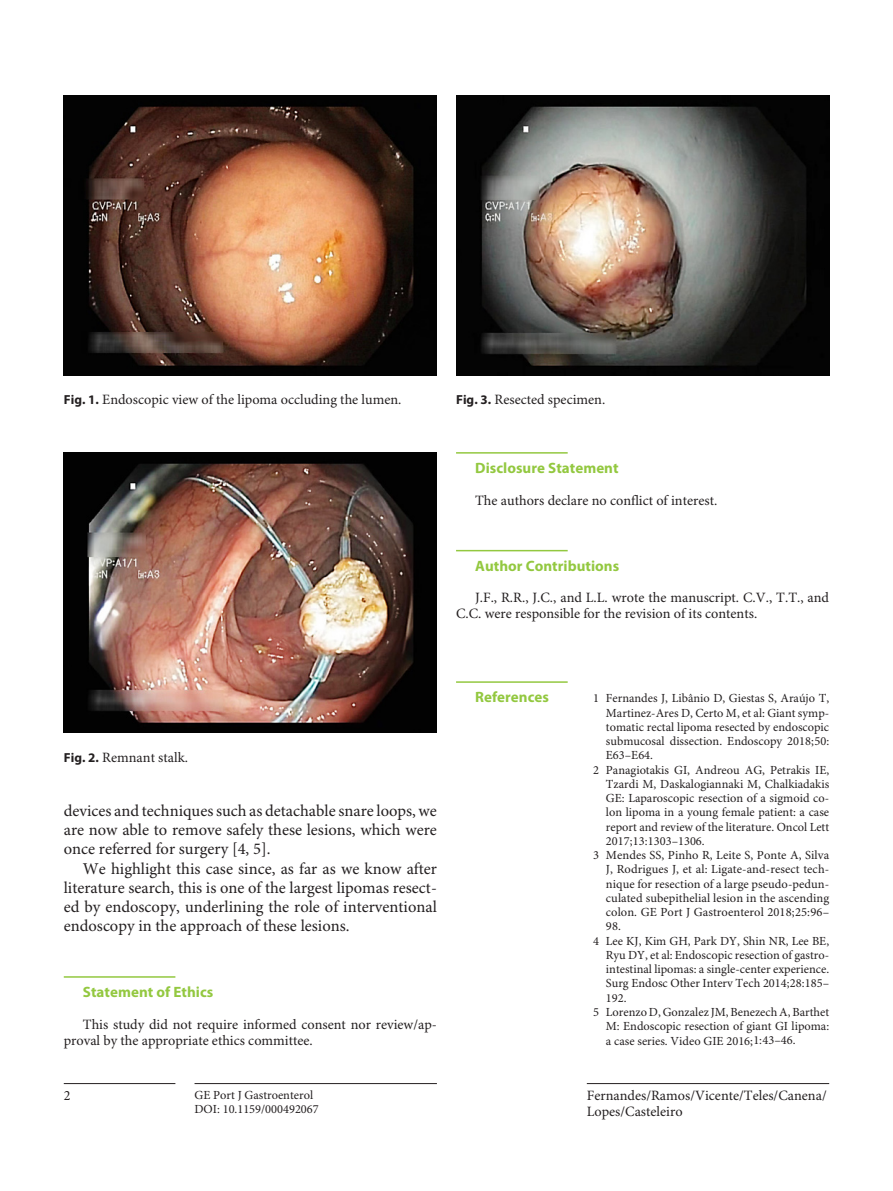
<style>
.page{position:relative;width:893px;height:1191px;background:#fff}
.page>*{position:absolute;margin:0;border:0;box-sizing:border-box;transform-origin:0 0}
.t1{font:16.5px/19px "Minion Pro";color:#231f20;text-align:justify}
.t2{font:700 15px "Myriad Pro";letter-spacing:.005em;color:#93c840}
.t3{font:14.25px/15.9px "Minion Pro";color:#231f20}
.t4{font:12.3px/14px "Minion Pro";color:#231f20}
.s1{font-family:"Myriad Pro";font-weight:700;font-size:13.2px}
</style>
<div class="page">
<hr style="left:64px;top:1083px;width:111px;height:1px;background:#231f20">
<hr style="left:195px;top:1083px;width:242px;height:1px;background:#231f20">
<hr style="left:587px;top:1083px;width:242px;height:1px;background:#231f20">
<hr style="left:64px;top:976px;width:111px;height:1px;background:#93c840">
<hr style="left:456px;top:452px;width:112px;height:1px;background:#93c840">
<hr style="left:456px;top:550px;width:112px;height:1px;background:#93c840">
<img style="left:64px;top:95px;width:373px;height:280px">
<img style="left:64px;top:452px;width:373px;height:280px">
<img style="left:456px;top:95px;width:373px;height:280px">
<hr style="left:456px;top:681px;width:112px;height:2px;background:#93c840">
<p class="t3" style="left:64px;top:392px;width:339px"><span class="s1">Fig. 1.</span> Endoscopic view of the lipoma occluding the lumen.</p>
<p class="t3" style="left:456px;top:392px;width:151px"><span class="s1">Fig. 3.</span> Resected specimen.</p>
<p class="t2" style="left:475px;top:459px;width:145px">Disclosure Statement</p>
<p class="t3" style="left:475px;top:493px;width:244px">The authors declare no conflict of interest.</p>
<p class="t2" style="left:475px;top:557px;width:146px">Author Contributions</p>
<p class="t3" style="left:456px;top:590px;width:375px;text-indent:19px">J.F., R.R., J.C., and L.L. wrote the manuscript. C.V., T.T., and<br>C.C. were responsible for the revision of its contents.</p>
<p class="t3" style="left:64px;top:750px;width:126px"><span class="s1">Fig. 2.</span> Remnant stalk.</p>
<h1 class="t1" style="left:64px;top:802px;width:375px">devices and techniques such as detachable snare loops, we are now able to remove safely these lesions, which were once referred for surgery [4, 5].</h1>
<h1 class="t1" style="left:64px;top:859px;width:375px;text-indent:19px">We highlight this case since, as far as we know after literature search, this is one of the largest lipomas resect&shy;ed by endoscopy, underlining the role of interventional endoscopy in the approach of these lesions.</h1>
<p class="t2" style="left:83px;top:983px;width:132px">Statement of Ethics</p>
<p class="t3" style="left:64px;top:1016px;width:375px;text-indent:19px">This study did not require informed consent nor review/ap&shy;proval by the appropriate ethics committee.</p>
<p class="t3" style="left:64px;top:1088px;width:8px">2</p>
<p class="t4" style="left:195px;top:1088px;width:126px">GE Port J Gastroenterol<br>DOI: 10.1159/000492067</p>
<p class="t2" style="left:475px;top:688px;width:75px">References</p>
<p class="t4" style="left:593px;top:692px;width:238px">1 Fernandes J, Libânio D, Giestas S, Araújo T,</p>
<p class="t4" style="left:606px;top:706px;width:225px">Martinez-Ares D, Certo M, et al: Giant symp-</p>
<p class="t4" style="left:606px;top:720px;width:225px">tomatic rectal lipoma resected by endoscopic</p>
<p class="t4" style="left:606px;top:734px;width:225px">submucosal dissection. Endoscopy 2018;50:</p>
<p class="t4" style="left:606px;top:749px;width:49px">E63–E64.</p>
<p class="t4" style="left:593px;top:763px;width:238px">2 Panagiotakis GI, Andreou AG, Petrakis IE,</p>
<p class="t4" style="left:606px;top:777px;width:225px">Tzardi M, Daskalogiannaki M, Chalkiadakis</p>
<p class="t4" style="left:606px;top:791px;width:225px">GE: Laparoscopic resection of a sigmoid co-</p>
<p class="t4" style="left:606px;top:806px;width:225px">lon lipoma in a young female patient: a case</p>
<p class="t4" style="left:606px;top:820px;width:225px">report and review of the literature. Oncol Lett</p>
<p class="t4" style="left:606px;top:834px;width:100px">2017;13:1303–1306.</p>
<p class="t4" style="left:593px;top:848px;width:238px">3 Mendes SS, Pinho R, Leite S, Ponte A, Silva</p>
<p class="t4" style="left:606px;top:863px;width:225px">J, Rodrigues J, et al: Ligate-and-resect tech-</p>
<p class="t4" style="left:606px;top:877px;width:225px">nique for resection of a large pseudo-pedun-</p>
<p class="t4" style="left:606px;top:891px;width:225px">culated subepithelial lesion in the ascending</p>
<p class="t4" style="left:606px;top:905px;width:225px">colon. GE Port J Gastroenterol 2018;25:96–</p>
<p class="t4" style="left:606px;top:920px;width:16px">98.</p>
<p class="t4" style="left:593px;top:934px;width:238px">4 Lee KJ, Kim GH, Park DY, Shin NR, Lee BE,</p>
<p class="t4" style="left:606px;top:948px;width:225px">Ryu DY, et al: Endoscopic resection of gastro-</p>
<p class="t4" style="left:606px;top:962px;width:225px">intestinal lipomas: a single-center experience.</p>
<p class="t4" style="left:606px;top:977px;width:225px">Surg Endosc Other Interv Tech 2014;28:185–</p>
<p class="t4" style="left:606px;top:991px;width:22px">192.</p>
<p class="t4" style="left:593px;top:1005px;width:238px">5 Lorenzo D, Gonzalez JM, Benezech A, Barthet</p>
<p class="t4" style="left:606px;top:1019px;width:225px">M: Endoscopic resection of giant GI lipoma:</p>
<p class="t4" style="left:606px;top:1034px;width:191px">a case series. Video GIE 2016;1:43–46.</p>
<p class="t3" style="left:587px;top:1088px;width:241px">Fernandes/Ramos/Vicente/Teles/Canena/<br>Lopes/Casteleiro</p>
</div>
